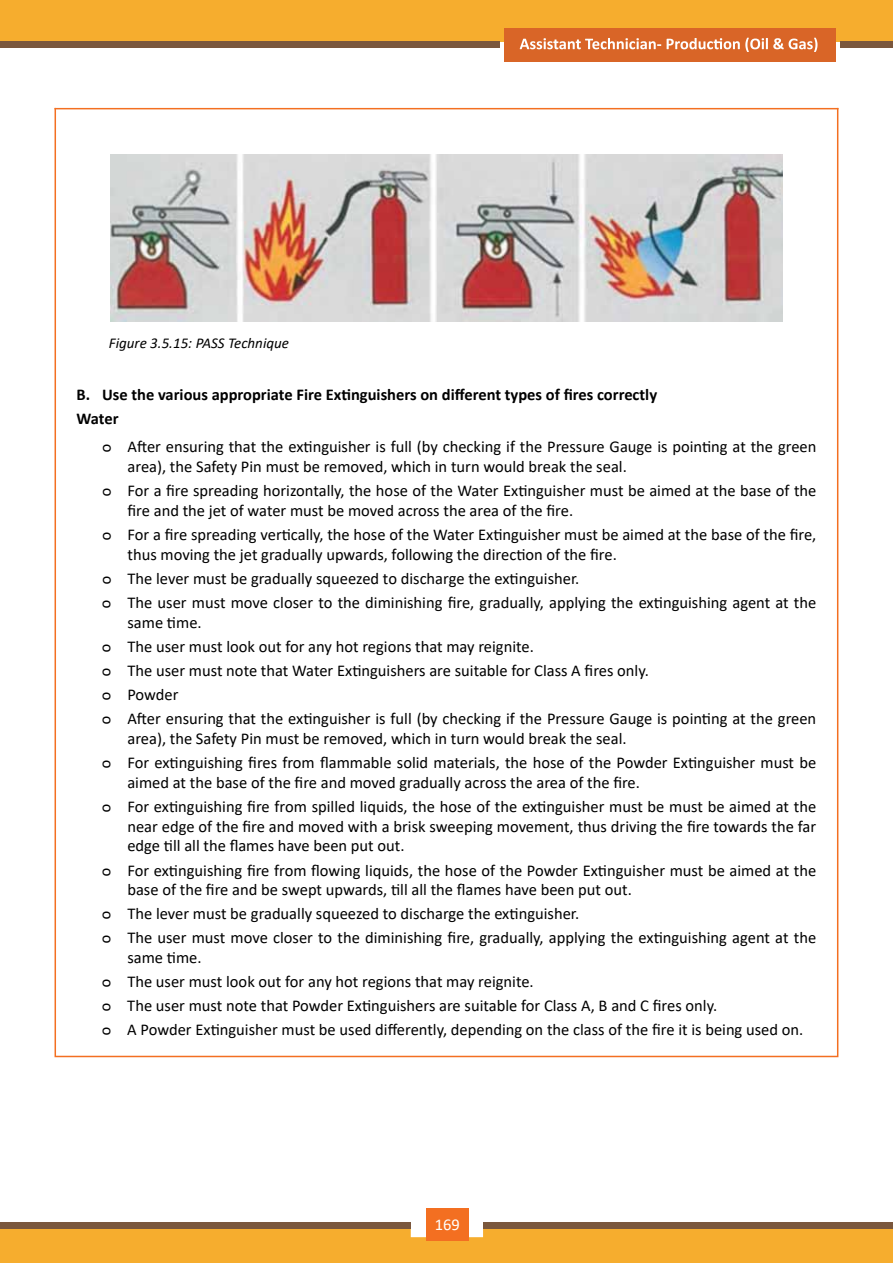
<style>
.page{position:relative;width:893px;height:1263px;background:#fff}
.page>*{position:absolute;margin:0;border:0;box-sizing:border-box;transform-origin:0 0}
.t1{font:16.5px/24px "Calibri";color:#000}
.t2{font:700 16.5px/24px "Calibri";color:#000}
.t3{font:16.5px "Calibri";color:#fff}
.t4{font:italic 15px "Calibri";color:#000}
</style>
<div class="page">
<div style="left:0;top:0;width:893px;height:42px;background:#f6ad2e"></div>
<div style="left:0;top:42px;width:500px;height:6px;background:#7a573d"></div>
<div style="left:841px;top:42px;width:52px;height:6px;background:#7a573d"></div>
<div style="left:0;top:1229px;width:893px;height:34px;background:#f6ad2e"></div>
<div style="left:426px;top:1209px;width:43px;height:32px;background:#f36f21"></div>
<div style="left:0;top:1222px;width:411px;height:7px;background:#7a573d"></div>
<div style="left:483px;top:1222px;width:410px;height:7px;background:#7a573d"></div>
<div style="left:504px;top:28px;width:332px;height:33px;background:#d96527"></div>
<svg style="left:520px;top:38px;width:141px;height:11px"></svg>
<svg style="left:667px;top:38px;width:150px;height:14px"></svg>
<hr style="left:55px;top:108px;width:783px;height:1px;background:#f36f21">
<img style="left:111px;top:154px;width:671px;height:167px">
<p class="t4" style="left:109px;top:332px;width:182px">Figure 3.5.15: PASS Technique</p>
<p class="t2" style="left:77px;top:382px;width:582px">B. Use the various appropriate Fire Extinguishers on different types of fires correctly<br>Water</p>
<p class="t1" style="left:128px;top:437px;width:690px;line-height:19.8px;text-indent:-26px">ᴑ After ensuring that the extinguisher is full (by checking if the Pressure Gauge is pointing at the green area), the Safety Pin must be removed, which in turn would break the seal.</p>
<p class="t1" style="left:128px;top:480px;width:690px;line-height:19.8px;text-indent:-26px">ᴑ For a fire spreading horizontally, the hose of the Water Extinguisher must be aimed at the base of the fire and the jet of water must be moved across the area of the fire.</p>
<p class="t1" style="left:128px;top:524px;width:690px;line-height:19.8px;text-indent:-26px">ᴑ For a fire spreading vertically, the hose of the Water Extinguisher must be aimed at the base of the fire, thus moving the jet gradually upwards, following the direction of the fire.</p>
<p class="t1" style="left:102px;top:566px;width:716px">ᴑ The lever must be gradually squeezed to discharge the extinguisher.<br>ᴑ The user must move closer to the diminishing fire, gradually, applying the extinguishing agent at the</p>
<p class="t1" style="left:102px;top:610px;width:716px;text-indent:26px">same time.<br>ᴑ The user must look out for any hot regions that may reignite.<br>ᴑ The user must note that Water Extinguishers are suitable for Class A fires only.<br>ᴑ Powder<br>ᴑ After ensuring that the extinguisher is full (by checking if the Pressure Gauge is pointing at the green</p>
<p class="t1" style="left:102px;top:726px;width:716px;text-indent:26px">area), the Safety Pin must be removed, which in turn would break the seal.<br>ᴑ For extinguishing fires from flammable solid materials, the hose of the Powder Extinguisher must be</p>
<p class="t1" style="left:102px;top:770px;width:716px;text-indent:26px">aimed at the base of the fire and moved gradually across the area of the fire.<br>ᴑ For extinguishing fire from spilled liquids, the hose of the extinguisher must be must be aimed at the</p>
<p class="t1" style="left:127px;top:816px;width:690px;line-height:19.8px">near edge of the fire and moved with a brisk sweeping movement, thus driving the fire towards the far edge till all the flames have been put out.</p>
<p class="t1" style="left:127px;top:860px;width:690px;line-height:19.8px;text-indent:-26px">ᴑ For extinguishing fire from flowing liquids, the hose of the Powder Extinguisher must be aimed at the base of the fire and be swept upwards, till all the flames have been put out.</p>
<p class="t1" style="left:102px;top:901px;width:716px">ᴑ The lever must be gradually squeezed to discharge the extinguisher.<br>ᴑ The user must move closer to the diminishing fire, gradually, applying the extinguishing agent at the</p>
<p class="t1" style="left:102px;top:945px;width:703px;text-indent:26px">same time.<br>ᴑ The user must look out for any hot regions that may reignite.<br>ᴑ The user must note that Powder Extinguishers are suitable for Class A, B and C fires only.<br>ᴑ A Powder Extinguisher must be used differently, depending on the class of the fire it is being used on.</p>
<p class="t3" style="left:435px;top:1213px;width:27px">169</p>
</div>
